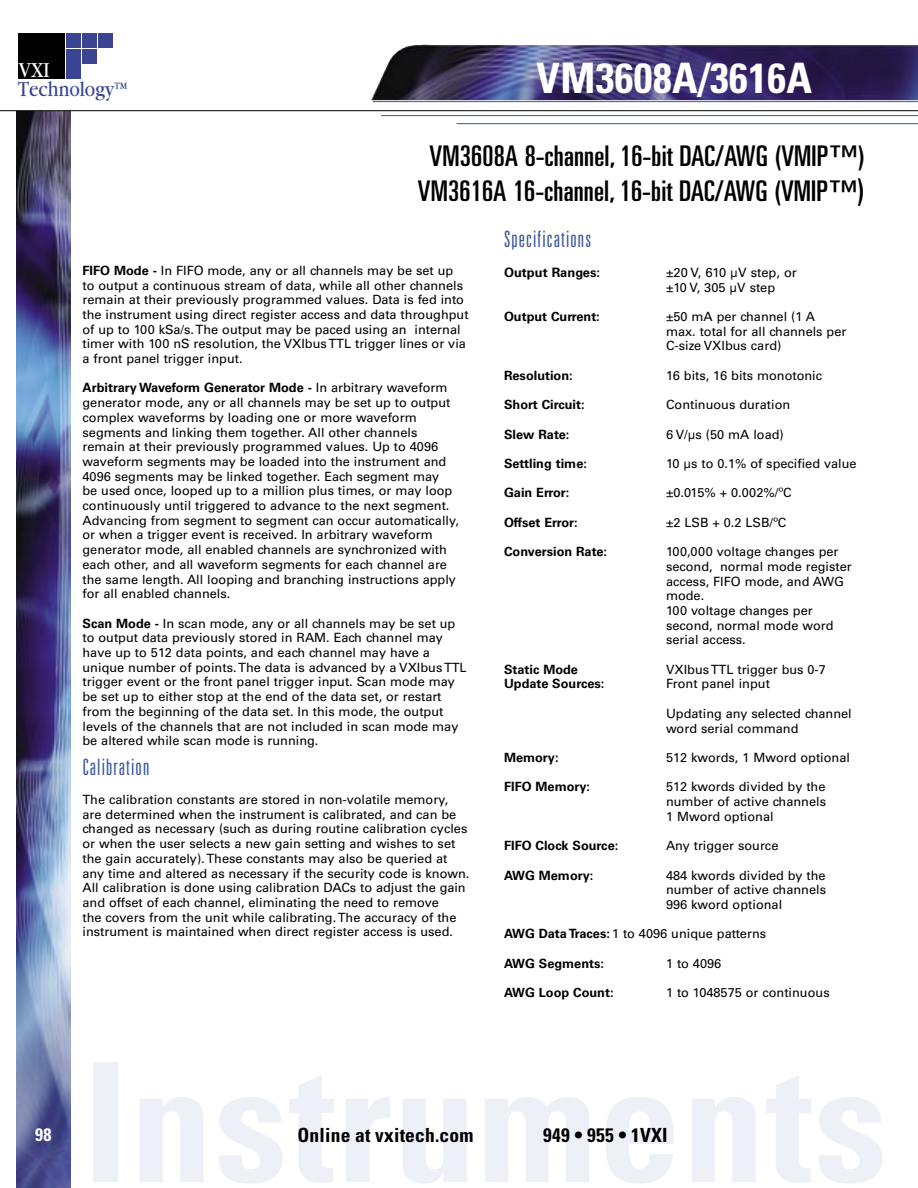
<style>
.page{position:relative;width:918px;height:1188px;background:#fff}
.page>*{position:absolute;margin:0;border:0;box-sizing:border-box;transform-origin:0 0}
.t1{font:700 condensed 42px "Univers";letter-spacing:.01em;color:#fff}
.San_Header{font:ultra-condensed 28.5px "Univers";letter-spacing:.005em;color:#000;scale:1.05 1}
.t2{font:300 ultra-condensed 22.5px "Univers";letter-spacing:.05em;color:#3a579b}
.t3{font:22.35px "Garamond";color:#3a4591;scale:.86 1}
.t4{font:22.35px "Garamond";color:#fff;scale:.86 1}
.t5{font:700 condensed 19.5px "Univers";letter-spacing:.01em;color:#000}
.t6{font:700 condensed 18px "Univers";color:#fff}
.San_Body_Text{font:12.9px "Univers";color:#000}
.San_Body_Text-2{font:700 12.9px "Univers";color:#000}
.San_Bold_Body{font:12.75px/14.7px "Univers";color:#000}
.San_Body_Text-3{font:12.75px/14.7px "Univers";color:#000}
.San_Bold_Body-2{font:700 12.75px "Univers";color:#000}
.s1{font-size:16.5px}
.s2{font-size:31.5px}
.s3{font-weight:700}
</style>
<div class="page">
<img style="left:16px;top:111px;width:54px;height:1077px">
<img style="left:371px;top:45px;width:547px;height:55px">
<hr style="left:381px;top:115px;width:537px;height:1px;background:#3a579b">
<hr style="left:457px;top:123px;width:461px;height:1px;background:#3a579b">
<hr style="left:373px;top:101px;width:545px;height:1px;background:#3a579b">
<div style="left:18px;top:33px;width:47px;height:46px;background:#000"></div>
<div style="left:66px;top:33px;width:15px;height:14px;background:#3a4591"></div>
<div style="left:66px;top:49px;width:15px;height:14px;background:#3a4591"></div>
<div style="left:66px;top:65px;width:15px;height:14px;background:#3a4591"></div>
<div style="left:82px;top:49px;width:15px;height:14px;background:#3a4591"></div>
<div style="left:82px;top:33px;width:15px;height:14px;background:#3a4591"></div>
<div style="left:98px;top:33px;width:15px;height:14px;background:#3a4591"></div>
<hr style="left:0;top:110px;width:918px;height:1px;background:#000">
<p class="t4" style="left:19px;top:58px;width:37px">VXI</p>
<p class="t3" style="left:18px;top:77px;width:130px">Technology<span class="s1">™</span></p>
<p class="t1" style="left:537px;top:53px;width:277px">VM3608A/3616A</p>
<p class="San_Header" style="left:430px;top:140px;width:416px">VM3608A 8-channel, 16-bit DAC/AWG (VMIP™)</p>
<p class="San_Header" style="left:418px;top:175px;width:427px">VM3616A 16-channel, 16-bit DAC/AWG (VMIP™<span class="s2">)</span></p>
<p class="San_Bold_Body" style="left:83px;top:263px;width:388px"><span class="s3">FIFO Mode -</span> In FIFO mode, any or all channels may be set up<br>to output a continuous stream of data, while all other channels remain at their previously programmed values. Data is fed into the instrument using direct register access and data throughput of up to 100 kSa/s. The output may be paced using an internal timer with 100 nS resolution, the VXIbus TTL trigger lines or via a front panel trigger input.</p>
<p class="San_Bold_Body" style="left:83px;top:381px;width:378px"><span class="s3">Arbitrary Waveform Generator Mode -</span> In arbitrary waveform generator mode, any or all channels may be set up to output complex waveforms by loading one or more waveform segments and linking them together. All other channels remain at their previously programmed values. Up to 4096 waveform segments may be loaded into the instrument and 4096 segments may be linked together. Each segment may<br>be used once, looped up to a million plus times, or may loop continuously until triggered to advance to the next segment.<br>Advancing from segment to segment can occur automatically, or when a trigger event is received. In arbitrary waveform generator mode, all enabled channels are synchronized with each other, and all waveform segments for each channel are the same length. All looping and branching instructions apply for all enabled channels.</p>
<p class="San_Bold_Body" style="left:83px;top:616px;width:386px"><span class="s3">Scan Mode -</span> In scan mode, any or all channels may be set up to output data previously stored in RAM. Each channel may have up to 512 data points, and each channel may have a unique number of points. The data is advanced by a VXIbus TTL trigger event or the front panel trigger input. Scan mode may be set up to either stop at the end of the data set, or restart from the beginning of the data set. In this mode, the output levels of the channels that are not included in scan mode may be altered while scan mode is running.</p>
<p class="t2" style="left:83px;top:755px;width:68px">Calibration</p>
<p class="San_Body_Text-3" style="left:83px;top:792px;width:388px">The calibration constants are stored in non-volatile memory, are determined when the instrument is calibrated, and can be changed as necessary (such as during routine calibration cycles or when the user selects a new gain setting and wishes to set the gain accurately). These constants may also be queried at any time and altered as necessary if the security code is known.<br>All calibration is done using calibration DACs to adjust the gain and offset of each channel, eliminating the need to remove<br>the covers from the unit while calibrating. The accuracy of the instrument is maintained when direct register access is used.</p>
<p class="t2" style="left:504px;top:228px;width:89px">Specifications</p>
<p class="San_Body_Text-2" style="left:504px;top:265px;width:98px">Output Ranges:</p>
<p class="San_Body_Text" style="left:666px;top:265px;width:132px">±20 V, 610 µV step, or</p>
<p class="San_Body_Text-3" style="left:666px;top:280px;width:111px">±10 V, 305 µV step</p>
<p class="San_Bold_Body-2" style="left:504px;top:309px;width:97px">Output Current:</p>
<p class="San_Bold_Body" style="left:666px;top:309px;width:182px">±50 mA per channel (1 A max. total for all channels per<br>C-size VXIbus card)</p>
<p class="San_Bold_Body-2" style="left:504px;top:368px;width:70px">Resolution:</p>
<p class="San_Bold_Body" style="left:666px;top:368px;width:158px">16 bits, 16 bits monotonic</p>
<p class="San_Bold_Body-2" style="left:504px;top:397px;width:82px">Short Circuit:</p>
<p class="San_Bold_Body" style="left:666px;top:397px;width:126px">Continuous duration</p>
<p class="San_Bold_Body-2" style="left:504px;top:427px;width:67px">Slew Rate:</p>
<p class="San_Bold_Body" style="left:666px;top:427px;width:119px">6 V/µs (50 mA load)</p>
<p class="San_Bold_Body-2" style="left:504px;top:456px;width:84px">Settling time:</p>
<p class="San_Bold_Body" style="left:666px;top:456px;width:192px">10 µs to 0.1% of specified value</p>
<p class="San_Bold_Body-2" style="left:504px;top:485px;width:67px">Gain Error:</p>
<p class="San_Bold_Body" style="left:666px;top:486px;width:127px">±0.015% + 0.002%/ºC</p>
<p class="San_Bold_Body-2" style="left:504px;top:515px;width:75px">Offset Error:</p>
<p class="San_Bold_Body" style="left:666px;top:515px;width:122px">±2 LSB + 0.2 LSB/ºC</p>
<p class="San_Bold_Body-2" style="left:504px;top:544px;width:105px">Conversion Rate:</p>
<p class="San_Bold_Body" style="left:666px;top:544px;width:187px">100,000 voltage changes per second, normal mode register access, FIFO mode, and AWG</p>
<p class="San_Bold_Body" style="left:666px;top:588px;width:40px">mode.</p>
<p class="San_Bold_Body" style="left:666px;top:603px;width:148px">100 voltage changes per</p>
<p class="San_Bold_Body" style="left:666px;top:618px;width:169px">second, normal mode word serial access.</p>
<p class="San_Bold_Body-2" style="left:504px;top:662px;width:76px">Static Mode</p>
<p class="San_Bold_Body" style="left:666px;top:662px;width:161px">VXIbus TTL trigger bus 0-7</p>
<p class="San_Bold_Body-2" style="left:504px;top:677px;width:102px">Update Sources:</p>
<p class="San_Bold_Body" style="left:666px;top:677px;width:105px">Front panel input</p>
<p class="San_Bold_Body" style="left:666px;top:706px;width:187px">Updating any selected channel</p>
<p class="San_Body_Text-3" style="left:666px;top:721px;width:134px">word serial command</p>
<p class="San_Bold_Body-2" style="left:504px;top:750px;width:56px">Memory:</p>
<p class="San_Bold_Body" style="left:666px;top:750px;width:186px">512 kwords, 1 Mword optional</p>
<p class="San_Bold_Body-2" style="left:504px;top:779px;width:88px">FIFO Memory:</p>
<p class="San_Bold_Body" style="left:666px;top:780px;width:162px">512 kwords divided by the number of active channels</p>
<p class="San_Body_Text-3" style="left:666px;top:809px;width:109px">1 Mword optional</p>
<p class="San_Bold_Body-2" style="left:504px;top:838px;width:116px">FIFO Clock Source:</p>
<p class="San_Bold_Body" style="left:666px;top:838px;width:114px">Any trigger source</p>
<p class="San_Bold_Body-2" style="left:504px;top:868px;width:91px">AWG Memory:</p>
<p class="San_Bold_Body" style="left:666px;top:868px;width:162px">484 kwords divided by the number of active channels</p>
<p class="San_Body_Text-3" style="left:666px;top:897px;width:118px">996 kword optional</p>
<p class="San_Bold_Body" style="left:504px;top:927px;width:264px"><span class="s3">AWG Data Traces:</span> 1 to 4096 unique patterns</p>
<p class="San_Bold_Body-2" style="left:504px;top:956px;width:101px">AWG Segments:</p>
<p class="San_Bold_Body" style="left:666px;top:956px;width:57px">1 to 4096</p>
<p class="San_Bold_Body-2" style="left:504px;top:985px;width:111px">AWG Loop Count:</p>
<p class="San_Bold_Body" style="left:666px;top:985px;width:165px">1 to 1048575 or continuous</p>
<h3 class="t6" style="left:35px;top:1123px;width:18px">98</h3>
<p class="t5" style="left:297px;top:1123px;width:178px">Online at vxitech.com</p>
<p class="t5" style="left:543px;top:1123px;width:126px">949 • 955 • 1VXI</p>
</div>
